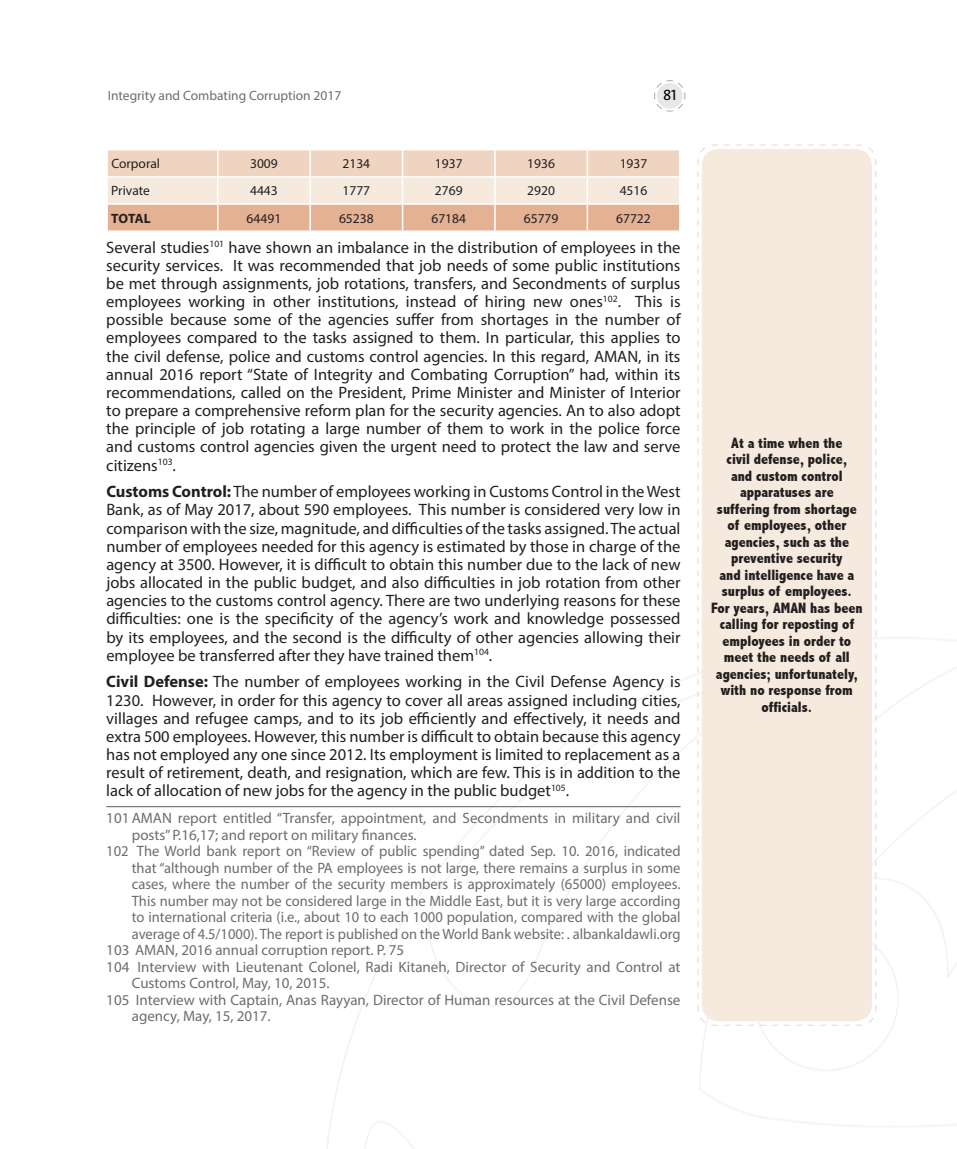
<style>
.page{position:relative;width:957px;height:1149px;background:#fff}
.page>*{position:absolute;margin:0;border:0;box-sizing:border-box;transform-origin:0 0}
.t1{font:16.5px/18.1px "Myriad Pro";color:#231f20;text-align:justify}
.t2{font:15px "Myriad Pro";color:#6c6d70}
.t3{font:800 condensed 15px/16.5px "Abadi";color:#231f20;text-align:center}
.t4{font:15px "The Sans";color:#000}
.t5{font:13.5px "Myriad Pro";color:#231f20}
.t6{font:13.5px "Myriad Pro";color:#6c6d70}
.t7{font:700 13.5px "Myriad Pro";color:#231f20}
.s1{font-weight:700}
</style>
<div class="page">
<svg style="left:322px;top:638px;width:635px;height:510px"></svg>
<svg style="left:724px;top:171px;width:175px;height:901px"></svg>
<svg style="left:697px;top:144px;width:179px;height:881px"></svg>
<div style="left:702px;top:149px;width:170px;height:871px;background:#f6e9de;border-radius:17px"></div>
<svg style="left:654px;top:80px;width:32px;height:32px"></svg>
<svg style="left:107px;top:150px;width:573px;height:80px;background:#efd2bf"></svg>
<hr style="left:106px;top:805px;width:574px;height:2px;background:#6c6d70">
<p class="t6" style="left:108px;top:87px;width:235px">Integrity and Combating Corruption 2017</p>
<p class="t4" style="left:663px;top:86px;width:15px">81</p>
<p class="t5" style="left:111px;top:155px;width:50px">Corporal</p>
<p class="t5" style="left:250px;top:155px;width:29px">3009</p>
<p class="t5" style="left:342px;top:155px;width:29px">2134</p>
<p class="t5" style="left:435px;top:155px;width:29px">1937</p>
<p class="t5" style="left:527px;top:155px;width:29px">1936</p>
<p class="t5" style="left:620px;top:155px;width:29px">1937</p>
<p class="t5" style="left:111px;top:182px;width:40px">Private</p>
<p class="t5" style="left:250px;top:182px;width:29px">4443</p>
<p class="t5" style="left:342px;top:182px;width:29px">1777</p>
<p class="t5" style="left:435px;top:182px;width:29px">2769</p>
<p class="t5" style="left:527px;top:182px;width:29px">2920</p>
<p class="t5" style="left:619px;top:182px;width:29px">4516</p>
<p class="t7" style="left:111px;top:209px;width:41px">Tota l</p>
<p class="t5" style="left:247px;top:210px;width:36px">64491</p>
<p class="t5" style="left:339px;top:210px;width:36px">65238</p>
<p class="t5" style="left:431px;top:210px;width:36px">67184</p>
<p class="t5" style="left:524px;top:210px;width:36px">65779</p>
<p class="t5" style="left:616px;top:210px;width:36px">67722</p>
<p class="t1" style="left:106px;top:238px;width:576px">Several studies<sup>101</sup> have shown an imbalance in the distribution of employees in the security services. It was recommended that job needs of some public institutions be met through assignments, job rotations, transfers, and Secondments of surplus employees working in other institutions, instead of hiring new ones<sup>102</sup>. This is possible because some of the agencies suffer from shortages in the number of employees compared to the tasks assigned to them. In particular, this applies to the civil defense, police and customs control agencies. In this regard, AMAN, in its annual 2016 report “State of Integrity and Combating Corruption” had, within its recommendations, called on the President, Prime Minister and Minister of Interior to prepare a comprehensive reform plan for the security agencies. An to also adopt the principle of job rotating a large number of them to work in the police force and customs control agencies given the urgent need to protect the law and serve citizens<sup>103</sup>.</p>
<p class="t1" style="left:106px;top:482px;width:576px"><span class="s1">Customs Control:</span> The number of employees working in Customs Control in the West Bank, as of May 2017, about 590 employees. This number is considered very low in comparison with the size, magnitude, and difficulties of the tasks assigned. The actual number of employees needed for this agency is estimated by those in charge of the agency at 3500. However, it is difficult to obtain this number due to the lack of new jobs allocated in the public budget, and also difficulties in job rotation from other agencies to the customs control agency. There are two underlying reasons for these difficulties: one is the specificity of the agency’s work and knowledge possessed by its employees, and the second is the difficulty of other agencies allowing their employee be transferred after they have trained them<sup>104</sup>.</p>
<p class="t1" style="left:106px;top:672px;width:576px"><span class="s1">Civil Defense:</span> The number of employees working in the Civil Defense Agency is 1230. However, in order for this agency to cover all areas assigned including cities, villages and refugee camps, and to its job efficiently and effectively, it needs and extra 500 employees. However, this number is difficult to obtain because this agency has not employed any one since 2012. Its employment is limited to replacement as a result of retirement, death, and resignation, which are few. This is in addition to the lack of allocation of new jobs for the agency in the public budget<sup>105</sup>.</p>
<p class="t2" style="left:106px;top:808px;width:575px">101 AMAN report entitled “Transfer, appointment, and Secondments in military and civil</p>
<p class="t2" style="left:132px;top:825px;width:286px">posts” P.16,17; and report on military finances.</p>
<p class="t2" style="left:106px;top:841px;width:576px">102 The World bank report on “Review of public spending” dated Sep. 10. 2016, indicated</p>
<p class="t2" style="left:132px;top:858px;width:550px">that “although number of the PA employees is not large, there remains a surplus in some</p>
<p class="t2" style="left:132px;top:874px;width:550px">cases, where the number of the security members is approximately (65000) employees.</p>
<p class="t2" style="left:132px;top:891px;width:550px">This number may not be considered large in the Middle East, but it is very large according</p>
<p class="t2" style="left:132px;top:907px;width:550px">to international criteria (i.e., about 10 to each 1000 population, compared with the global</p>
<p class="t2" style="left:132px;top:924px;width:550px">average of 4.5/1000). The report is published on the World Bank website: . albankaldawli.org</p>
<p class="t2" style="left:106px;top:940px;width:299px">103 AMAN, 2016 annual corruption report. P. 75</p>
<p class="t2" style="left:106px;top:957px;width:576px">104 Interview with Lieutenant Colonel, Radi Kitaneh, Director of Security and Control at</p>
<p class="t2" style="left:132px;top:973px;width:199px">Customs Control, May, 10, 2015.</p>
<p class="t2" style="left:106px;top:990px;width:575px">105 Interview with Captain, Anas Rayyan, Director of Human resources at the Civil Defense</p>
<p class="t2" style="left:132px;top:1006px;width:140px">agency, May, 15, 2017.</p>
<p class="t3" style="left:711px;top:434px;width:153px">At a time when the<br>civil defense, police,<br>and custom control apparatuses are<br>suffering from shortage of employees, other agencies, such as the preventive security<br>and intelligence have a surplus of employees.<br>For years, AMAN has been calling for reposting of employees in order to meet the needs of all agencies; unfortunately, with no response from officials.</p>
</div>
